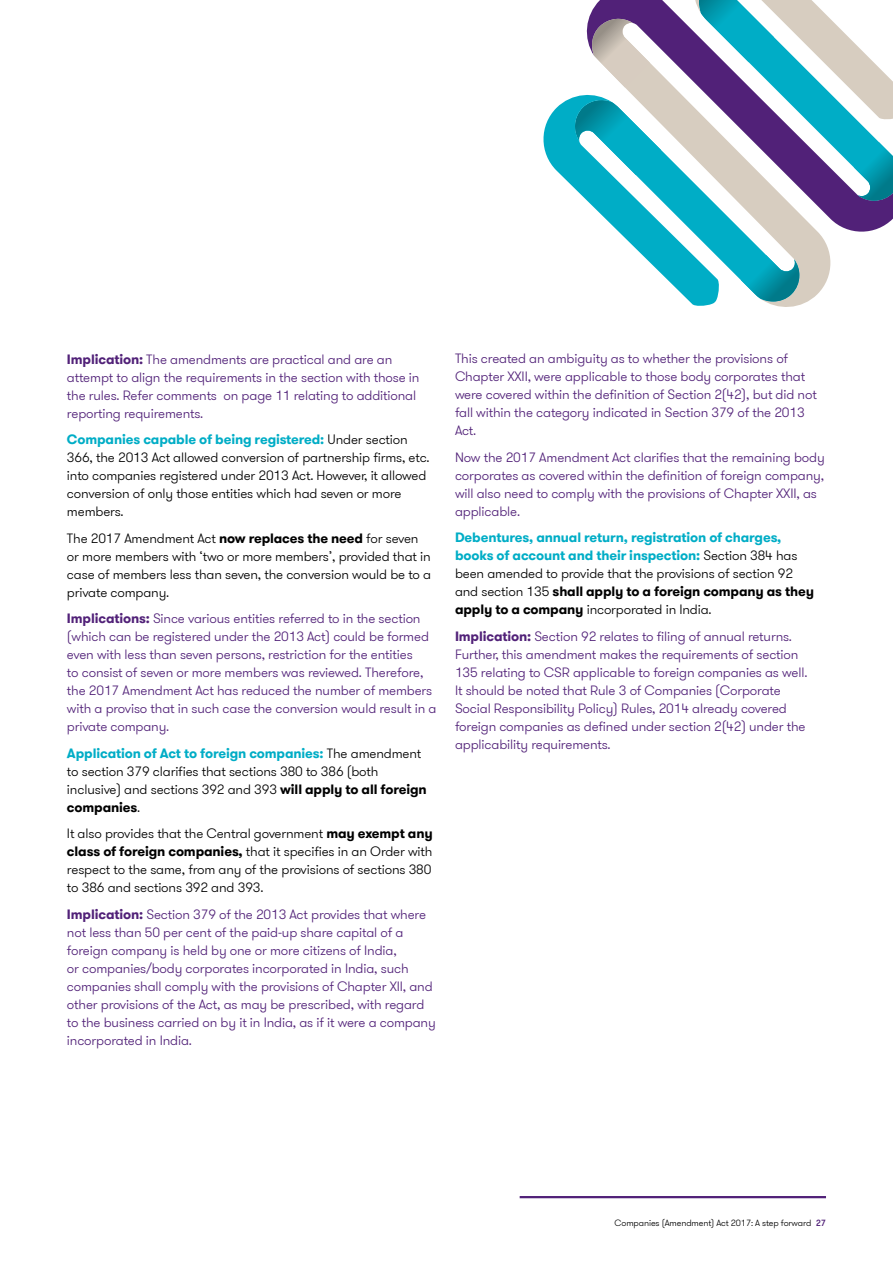
<style>
.page{position:relative;width:893px;height:1263px;background:#fff}
.page>*{position:absolute;margin:0;border:0;box-sizing:border-box;transform-origin:0 0}
.t1{font:300 13.5px/18px "GT Walsheim Pro";letter-spacing:-.01em;color:#512178}
.t2{font:300 13.5px/18px "GT Walsheim Pro";letter-spacing:-.01em;color:#000}
.t3{font:300 9px "GT Walsheim Pro";letter-spacing:-.01em;color:#000}
.s1{font-weight:700}
.s2{font-weight:700;color:#00adc6}
.s3{font-weight:500;color:#512178}
</style>
<div class="page">
<hr style="left:520px;top:1196px;width:306px;height:2px;background:#512178">
<svg style="left:543px;top:0;width:350px;height:306px"></svg>
<p class="t1" style="left:67px;top:350px;width:354px"><span class="s1">Implication:</span> The amendments are practical and are an attempt to align the requirements in the section with those in the rules. Refer comments on page 11 relating to additional reporting requirements.</p>
<p class="t2" style="left:67px;top:431px;width:364px"><span class="s2">Companies capable of being registered:</span> Under section 366, the 2013 Act allowed conversion of partnership firms, etc. into companies registered under 2013 Act. However, it allowed conversion of only those entities which had seven or more members.</p>
<p class="t2" style="left:67px;top:529px;width:366px">The 2017 Amendment Act <span class="s1">now replaces the need</span> for seven or more members with ‘two or more members’, provided that in case of members less than seven, the conversion would be to a private company.</p>
<p class="t1" style="left:67px;top:610px;width:371px"><span class="s1">Implications:</span> Since various entities referred to in the section (which can be registered under the 2013 Act) could be formed even with less than seven persons, restriction for the entities<br>to consist of seven or more members was reviewed. Therefore, the 2017 Amendment Act has reduced the number of members with a proviso that in such case the conversion would result in a private company.</p>
<p class="t2" style="left:67px;top:744px;width:361px"><span class="s2">Application of Act to foreign companies:</span> The amendment to section 379 clarifies that sections 380 to 386 (both inclusive) and sections 392 and 393 <span class="s1">will apply to all foreign companies</span>.</p>
<p class="t2" style="left:67px;top:825px;width:367px;text-align:justify">It also provides that the Central government <span class="s1">may exempt any class of foreign companies,</span> that it specifies in an Order with respect to the same, from any of the provisions of sections 380 to 386 and sections 392 and 393.</p>
<p class="t1" style="left:67px;top:905px;width:370px"><span class="s1">Implication:</span> Section 379 of the 2013 Act provides that where not less than 50 per cent of the paid-up share capital of a foreign company is held by one or more citizens of India,<br>or companies/body corporates incorporated in India, such companies shall comply with the provisions of Chapter XII, and other provisions of the Act, as may be prescribed, with regard to the business carried on by it in India, as if it were a company incorporated in India.</p>
<p class="t1" style="left:455px;top:350px;width:363px">This created an ambiguity as to whether the provisions of Chapter XXII, were applicable to those body corporates that were covered within the definition of Section 2(42), but did not fall within the category indicated in Section 379 of the 2013<br>Act.</p>
<p class="t1" style="left:455px;top:449px;width:371px">Now the 2017 Amendment Act clarifies that the remaining body corporates as covered within the definition of foreign company, will also need to comply with the provisions of Chapter XXII, as applicable.</p>
<p class="t2" style="left:455px;top:529px;width:361px"><span class="s2">Debentures, annual return, registration of charges, books of account and their inspection:</span> Section 384 has been amended to provide that the provisions of section 92 and section 135 <span class="s1">shall apply to a foreign company as they apply to a company</span> incorporated in India.</p>
<p class="t1" style="left:455px;top:627px;width:354px"><span class="s1">Implication:</span> Section 92 relates to filing of annual returns.<br>Further, this amendment makes the requirements of section 135 relating to CSR applicable to foreign companies as well.<br>It should be noted that Rule 3 of Companies (Corporate Social Responsibility Policy) Rules, 2014 already covered foreign companies as defined under section 2(42) under the applicability requirements.</p>
<p class="t3" style="left:615px;top:1217px;width:213px">Companies (Amendment) Act 2017: A step forward <span class="s3">27</span></p>
</div>
